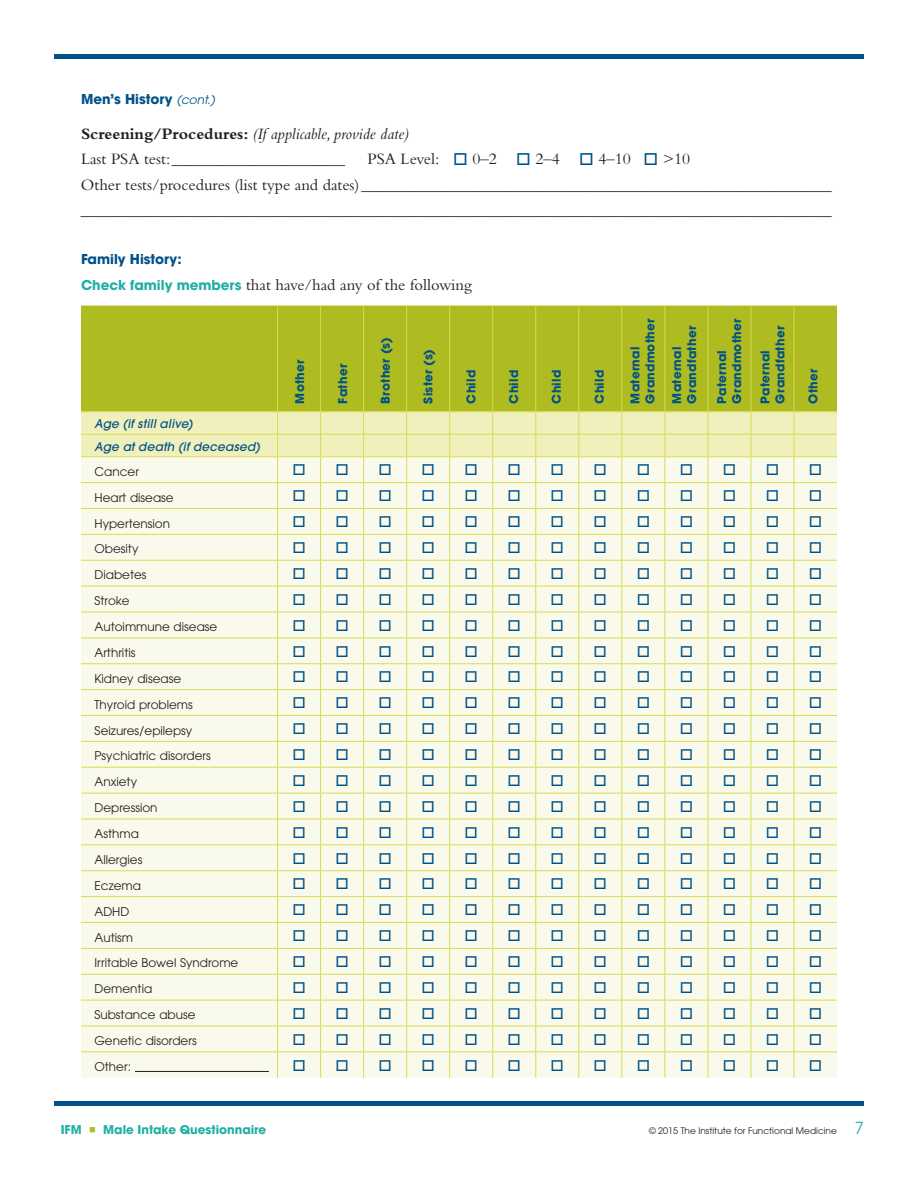
<style>
.page{position:relative;width:918px;height:1188px;background:#fff}
.page>*{position:absolute;margin:0;border:0;box-sizing:border-box;transform-origin:0 0}
.t1{font:16.5px/25.5px "Bembo Std";color:#231f20}
.t2{font:700 13.5px "ITC Avant Garde Std";color:#005187}
.t3{font:12px "ITC Avant Garde Std";color:#231f20}
.t4{font:700 12px/15px "ITC Avant Garde Std";letter-spacing:.02em;color:#005187}
.t5{font:italic 500 12px/22.5px "ITC Avant Garde Std";letter-spacing:.02em;color:#005187}
.t6{font:700 12px "ITC Avant Garde Std";color:#1fafa4}
.t7{font:9px "ITC Avant Garde Std";color:#231f20}
.s1{font-weight:400;font-style:italic;font-size:12px}
.s2{font-weight:700}
.s3{font-style:italic}
.s4{color:#005187}
.s5{font-family:"ITC Avant Garde Std";font-weight:700;font-size:13.5px;color:#1fafa4}
.s6{color:#aebc21}
.s7{font-size:16.5px;color:#1fafa4}
</style>
<div class="page">
<div style="left:54px;top:54px;width:810px;height:5px;background:#005187"></div>
<div style="left:54px;top:1101px;width:810px;height:5px;background:#005187"></div>
<div style="left:81px;top:306px;width:756px;height:105px;background:#aebc21"></div>
<hr style="left:277px;top:306px;width:1px;height:105px;background:#d9da55">
<hr style="left:81px;top:411px;width:197px;height:1px;background:#d9da55">
<hr style="left:278px;top:411px;width:42px;height:1px;background:#d9da55">
<hr style="left:321px;top:411px;width:42px;height:1px;background:#d9da55">
<hr style="left:364px;top:411px;width:42px;height:1px;background:#d9da55">
<hr style="left:407px;top:411px;width:42px;height:1px;background:#d9da55">
<hr style="left:450px;top:411px;width:42px;height:1px;background:#d9da55">
<hr style="left:493px;top:411px;width:42px;height:1px;background:#d9da55">
<hr style="left:536px;top:411px;width:42px;height:1px;background:#d9da55">
<hr style="left:579px;top:411px;width:42px;height:1px;background:#d9da55">
<hr style="left:622px;top:411px;width:42px;height:1px;background:#d9da55">
<hr style="left:665px;top:411px;width:43px;height:1px;background:#d9da55">
<hr style="left:708px;top:411px;width:43px;height:1px;background:#d9da55">
<hr style="left:751px;top:411px;width:43px;height:1px;background:#d9da55">
<hr style="left:794px;top:411px;width:43px;height:1px;background:#d9da55">
<hr style="left:320px;top:306px;width:1px;height:106px;background:#d9da55">
<hr style="left:363px;top:306px;width:1px;height:106px;background:#d9da55">
<hr style="left:406px;top:306px;width:1px;height:106px;background:#d9da55">
<hr style="left:449px;top:306px;width:1px;height:106px;background:#d9da55">
<hr style="left:492px;top:306px;width:1px;height:106px;background:#d9da55">
<hr style="left:535px;top:306px;width:1px;height:106px;background:#d9da55">
<hr style="left:578px;top:306px;width:1px;height:106px;background:#d9da55">
<hr style="left:621px;top:306px;width:1px;height:106px;background:#d9da55">
<hr style="left:664px;top:306px;width:1px;height:106px;background:#d9da55">
<hr style="left:708px;top:306px;width:1px;height:106px;background:#d9da55">
<hr style="left:751px;top:306px;width:1px;height:106px;background:#d9da55">
<hr style="left:794px;top:306px;width:1px;height:106px;background:#d9da55">
<svg style="left:81px;top:412px;width:756px;height:666px;background:#f7f7e0"></svg>
<p class="t2" style="left:81px;top:90px;width:136px">Men’s History <span class="s1">(cont.)</span></p>
<p class="t1" style="left:81px;top:121px;width:329px"><span class="s2">Screening/Procedures:</span> <span class="s3">(If applicable, provide date)<br></span>Last PSA test:_____________________</p>
<p class="t1" style="left:81px;top:146px;width:752px;text-indent:287px">PSA Level: <span class="s4">□</span> 0–2 <span class="s4">□</span> 2–4 <span class="s4">□</span> 4–10 <span class="s4">□</span> &gt;10<br>Other tests/procedures (list type and dates)_________________________________________________________ ___________________________________________________________________________________________</p>
<p class="t2" style="left:81px;top:250px;width:102px">Family History:</p>
<p class="t1" style="left:81px;top:272px;width:392px"><span class="s5">Check family members</span> that have/had any of the following</p>
<p class="t5" style="left:94px;top:413px;width:167px">Age (if still alive)<br>Age at death (if deceased)</p>
<p class="t3" style="left:94px;top:464px;width:46px">Cancer</p>
<p class="t3" style="left:94px;top:490px;width:81px">Heart disease</p>
<p class="t3" style="left:94px;top:516px;width:77px">Hypertension</p>
<p class="t3" style="left:94px;top:542px;width:45px">Obesity</p>
<p class="t3" style="left:94px;top:568px;width:54px">Diabetes</p>
<p class="t3" style="left:94px;top:593px;width:37px">Stroke</p>
<p class="t3" style="left:94px;top:619px;width:124px">Autoimmune disease</p>
<p class="t3" style="left:94px;top:645px;width:43px">Arthritis</p>
<p class="t3" style="left:94px;top:671px;width:88px">Kidney disease</p>
<p class="t3" style="left:94px;top:697px;width:100px">Thyroid problems</p>
<p class="t3" style="left:94px;top:723px;width:99px">Seizures/epilepsy</p>
<p class="t3" style="left:94px;top:749px;width:118px">Psychiatric disorders</p>
<p class="t3" style="left:94px;top:775px;width:44px">Anxiety</p>
<p class="t3" style="left:94px;top:800px;width:65px">Depression</p>
<p class="t3" style="left:94px;top:826px;width:46px">Asthma</p>
<p class="t3" style="left:94px;top:852px;width:49px">Allergies</p>
<p class="t3" style="left:94px;top:878px;width:48px">Eczema</p>
<p class="t3" style="left:94px;top:904px;width:36px">ADHD</p>
<p class="t3" style="left:94px;top:930px;width:40px">Autism</p>
<p class="t3" style="left:94px;top:956px;width:145px">Irritable Bowel Syndrome</p>
<p class="t3" style="left:94px;top:982px;width:59px">Dementia</p>
<p class="t3" style="left:94px;top:1007px;width:103px">Substance abuse</p>
<p class="t3" style="left:94px;top:1033px;width:104px">Genetic disorders</p>
<p class="t3" style="left:94px;top:1059px;width:38px">Other:</p>
<p class="t4" style="left:292px;top:404px;width:45px;rotate:-90deg">Mother</p>
<p class="t4" style="left:335px;top:404px;width:41px;rotate:-90deg">Father</p>
<p class="t4" style="left:378px;top:404px;width:68px;rotate:-90deg">Brother (s)</p>
<p class="t4" style="left:421px;top:404px;width:56px;rotate:-90deg">Sister (s)</p>
<p class="t4" style="left:463px;top:404px;width:35px;rotate:-90deg">Child</p>
<p class="t4" style="left:506px;top:404px;width:35px;rotate:-90deg">Child</p>
<p class="t4" style="left:549px;top:404px;width:35px;rotate:-90deg">Child</p>
<p class="t4" style="left:592px;top:404px;width:35px;rotate:-90deg">Child</p>
<p class="t4" style="left:627px;top:404px;width:86px;rotate:-90deg">Maternal<br>Grandmother</p>
<p class="t4" style="left:669px;top:404px;width:79px;rotate:-90deg">Maternal<br>Grandfather</p>
<p class="t4" style="left:714px;top:404px;width:86px;rotate:-90deg">Paternal<br>Grandmother</p>
<p class="t4" style="left:757px;top:404px;width:79px;rotate:-90deg">Paternal<br>Grandfather</p>
<p class="t4" style="left:805px;top:404px;width:37px;rotate:-90deg">Other</p>
<p class="t6" style="left:61px;top:1122px;width:207px">IFM <span class="s6">■</span> Male Intake Questionnaire</p>
<p class="t7" style="left:649px;top:1125px;width:216px">© 2015 The Institute for Functional Medicine <span class="s7">7</span></p>
</div>
